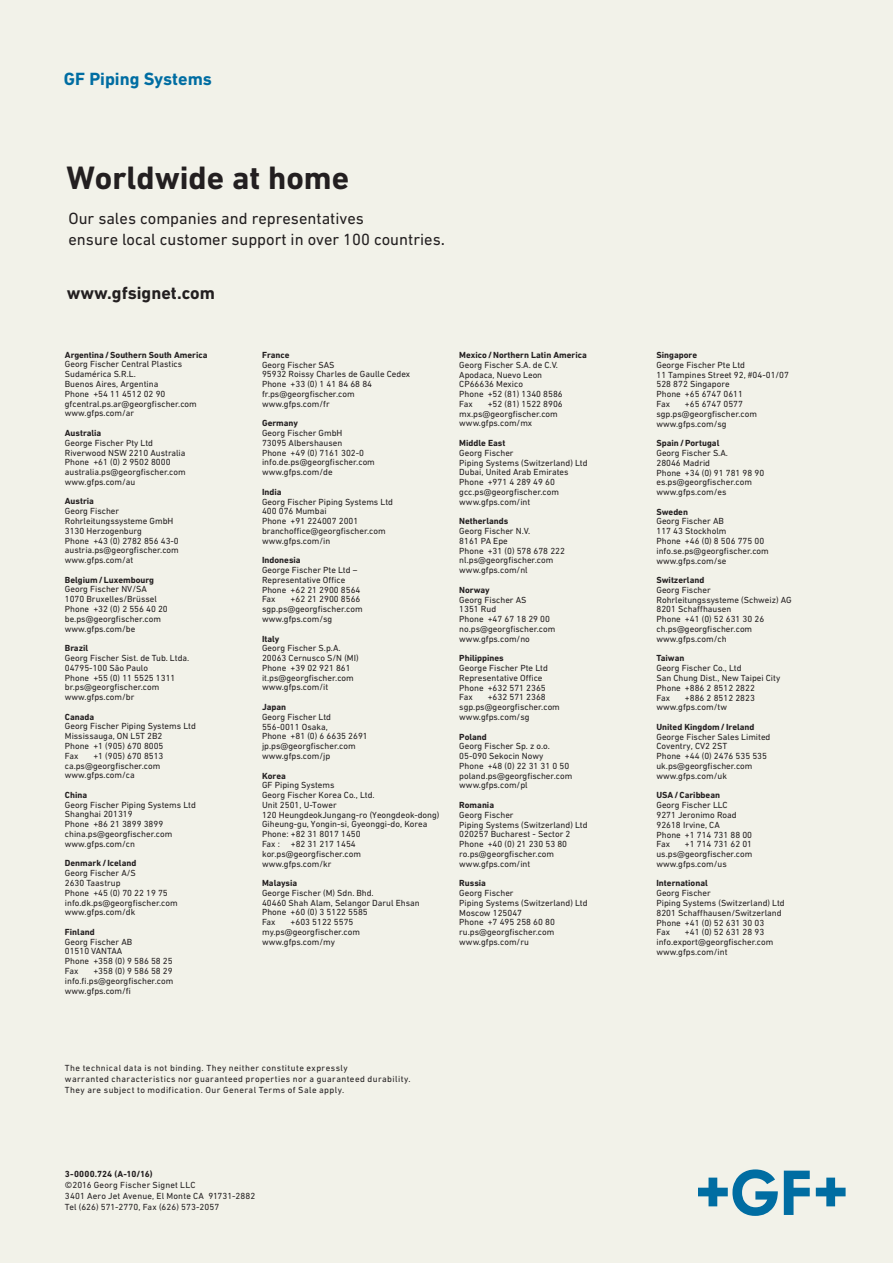
<style>
.page{position:relative;width:893px;height:1263px;background:#f2f2e9}
.page>*{position:absolute;margin:0;border:0;box-sizing:border-box;transform-origin:0 0}
.t1{font:700 33px "DIN Next W1 G";color:#231f20}
.t2{font:700 18px "DIN Next W1 G";color:#231f20}
.t3{font:700 18px "DIN Next W1 G";color:#006da2}
.t4{font:16.5px/21.6px "DIN Next W1 G";color:#231f20}
.t5{font:9px/9.8px "DIN Next W1 G";color:#231f20}
.t6{font:700 9px "DIN Next W1 G";color:#231f20}
.t7{font:9px/10.8px "DIN Next W1 G";letter-spacing:.045em;color:#231f20}
.t8{font:9px/10.8px "DIN Next W1 G";letter-spacing:.02em;color:#231f20}
.t9{font:700 9px "DIN Next W1 G";letter-spacing:.02em;color:#231f20}
.s1{font-size:18px}
</style>
<div class="page">
<svg style="left:698px;top:1169px;width:80px;height:47px"></svg>
<svg style="left:784px;top:1170px;width:26px;height:45px"></svg>
<svg style="left:816px;top:1177px;width:30px;height:29px"></svg>
<h2 class="t3" style="left:64px;top:68px;width:150px">GF Piping Systems</h2>
<h1 class="t1" style="left:66px;top:158px;width:284px">Worldwide at home</h1>
<h3 class="t4" style="left:68px;top:207px;width:378px">Our sales companies and representatives<br>ensure local customer support in over 100 countries<span class="s1">.</span></h3>
<h2 class="t2" style="left:67px;top:282px;width:150px">www.gfsignet.com</h2>
<p class="t6" style="left:65px;top:349px;width:144px">Argentina/Southern South America</p>
<p class="t5" style="left:65px;top:359px;width:133px">Georg Fischer Central Plastics<br>Sudamérica S.R.L.<br>Buenos Aires, Argentina<br>Phone +54 11 4512 02 90 gfcentral.ps.ar@georgfischer.com www.gfps.com/ar</p>
<p class="t6" style="left:65px;top:428px;width:38px">Australia</p>
<p class="t5" style="left:65px;top:438px;width:122px">George Fischer Pty Ltd<br>Riverwood NSW 2210 Australia<br>Phone +61 (0) 2 9502 8000 australia.ps@georgfischer.com www.gfps.com/au</p>
<p class="t6" style="left:65px;top:496px;width:31px">Austria</p>
<p class="t5" style="left:65px;top:506px;width:115px">Georg Fischer<br>Rohrleitungssysteme GmbH<br>3130 Herzogenburg<br>Phone +43 (0) 2782 856 43-0 austria.ps@georgfischer.com www.gfps.com/at</p>
<p class="t6" style="left:65px;top:574px;width:91px">Belgium/Luxembourg</p>
<p class="t5" style="left:65px;top:584px;width:104px">Georg Fischer NV/SA<br>1070 Bruxelles/Brüssel<br>Phone +32 (0) 2 556 40 20 be.ps@georgfischer.com www.gfps.com/be</p>
<p class="t6" style="left:65px;top:643px;width:25px">Brazil</p>
<p class="t5" style="left:65px;top:653px;width:126px">Georg Fischer Sist. de Tub. Ltda.<br>04795-100 São Paulo<br>Phone +55 (0) 11 5525 1311 br.ps@georgfischer.com www.gfps.com/br</p>
<p class="t6" style="left:65px;top:711px;width:31px">Canada</p>
<p class="t5" style="left:65px;top:721px;width:133px">Georg Fischer Piping Systems Ltd<br>Mississauga, ON L5T 2B2<br>Phone +1 (905) 670 8005<br>Fax</p>
<p class="t5" style="left:65px;top:751px;width:100px;text-indent:29px">+1 (905) 670 8513 ca.ps@georgfischer.com www.gfps.com/ca</p>
<p class="t6" style="left:65px;top:789px;width:24px">China</p>
<p class="t5" style="left:65px;top:800px;width:133px">Georg Fischer Piping Systems Ltd<br>Shanghai 201319<br>Phone +86 21 3899 3899 china.ps@georgfischer.com www.gfps.com/cn</p>
<p class="t6" style="left:65px;top:858px;width:73px">Denmark/ Iceland</p>
<p class="t5" style="left:65px;top:868px;width:114px">Georg Fischer A/S<br>2630 Taastrup<br>Phone +45 (0) 70 22 19 75 info.dk.ps@georgfischer.com www.gfps.com/dk</p>
<p class="t6" style="left:65px;top:926px;width:31px">Finland</p>
<p class="t5" style="left:65px;top:937px;width:109px">Georg Fischer AB<br>01510 VANTAA<br>Phone +358 (0) 9 586 58 25<br>Fax</p>
<p class="t5" style="left:65px;top:966px;width:110px;text-align:justify;text-indent:29px">+358 (0) 9 586 58 29 info.fi.ps@georgfischer.com www.gfps.com/fi</p>
<p class="t6" style="left:262px;top:349px;width:29px">France</p>
<p class="t5" style="left:262px;top:360px;width:150px">Georg Fischer SAS<br>95932 Roissy Charles de Gaulle Cedex<br>Phone +33 (0) 1 41 84 68 84 fr.ps@georgfischer.com www.gfps.com/fr</p>
<p class="t6" style="left:262px;top:418px;width:38px">Germany</p>
<p class="t5" style="left:262px;top:428px;width:114px">Georg Fischer GmbH<br>73095 Albershausen<br>Phone +49 (0) 7161 302-0 info.de.ps@georgfischer.com www.gfps.com/de</p>
<p class="t6" style="left:262px;top:486px;width:21px">India</p>
<p class="t5" style="left:262px;top:496px;width:133px">Georg Fischer Piping Systems Ltd<br>400 076 Mumbai<br>Phone +91 224007 2001 branchoffice@georgfischer.com www.gfps.com/in</p>
<p class="t6" style="left:262px;top:555px;width:40px">Indonesia</p>
<p class="t5" style="left:262px;top:565px;width:100px">George Fischer Pte Ltd –<br>Representative Office<br>Phone +62 21 2900 8564<br>Fax</p>
<p class="t5" style="left:262px;top:594px;width:102px;text-indent:29px">+62 21 2900 8566 sgp.ps@georgfischer.com www.gfps.com/sg</p>
<p class="t6" style="left:262px;top:633px;width:19px">Italy</p>
<p class="t5" style="left:262px;top:643px;width:98px">Georg Fischer S.p.A.<br>20063 Cernusco S/N (MI)<br>Phone +39 02 921 861 it.ps@georgfischer.com www.gfps.com/it</p>
<p class="t6" style="left:262px;top:702px;width:26px">Japan</p>
<p class="t5" style="left:262px;top:712px;width:107px">Georg Fischer Ltd<br>556-0011 Osaka,<br>Phone +81 (0) 6 6635 2691 jp.ps@georgfischer.com www.gfps.com/jp</p>
<p class="t6" style="left:262px;top:770px;width:25px">Korea</p>
<p class="t5" style="left:262px;top:780px;width:179px">GF Piping Systems<br>Georg Fischer Korea Co., Ltd.<br>Unit 2501, U-Tower<br>120 HeungdeokJungang-ro (Yeongdeok-dong)<br>Giheung-gu, Yongin-si, Gyeonggi-do, Korea<br>Phone: +82 31 8017 1450<br>Fax : +82 31 217 1454 kor.ps@georgfischer.com<br>www.gfps.com/kr</p>
<p class="t6" style="left:262px;top:878px;width:37px">Malaysia</p>
<p class="t5" style="left:262px;top:888px;width:159px">George Fischer (M) Sdn. Bhd.<br>40460 Shah Alam, Selangor Darul Ehsan<br>Phone +60 (0) 3 5122 5585<br>Fax</p>
<p class="t5" style="left:262px;top:917px;width:99px;text-indent:29px">+603 5122 5575 my.ps@georgfischer.com www.gfps.com/my</p>
<p class="t6" style="left:459px;top:350px;width:129px">Mexico/Northern Latin America</p>
<p class="t5" style="left:459px;top:360px;width:105px">Georg Fischer S.A. de C.V.<br>Apodaca, Nuevo Leon<br>CP66636 Mexico<br>Phone +52 (81) 1340 8586<br>Fax</p>
<p class="t5" style="left:459px;top:399px;width:105px;text-indent:29px">+52 (81) 1522 8906 mx.ps@georgfischer.com www.gfps.com/mx</p>
<p class="t6" style="left:459px;top:438px;width:48px">Middle East</p>
<p class="t5" style="left:459px;top:448px;width:130px">Georg Fischer<br>Piping Systems (Switzerland) Ltd<br>Dubai, United Arab Emirates<br>Phone +971 4 289 49 60 gcc.ps@georgfischer.com www.gfps.com/int</p>
<p class="t6" style="left:459px;top:516px;width:51px">Netherlands</p>
<p class="t5" style="left:459px;top:526px;width:107px">Georg Fischer N.V.<br>8161 PA Epe<br>Phone +31 (0) 578 678 222 nl.ps@georgfischer.com www.gfps.com/nl</p>
<p class="t6" style="left:459px;top:584px;width:32px">Norway</p>
<p class="t5" style="left:459px;top:594px;width:98px">Georg Fischer AS<br>1351 Rud<br>Phone +47 67 18 29 00 no.ps@georgfischer.com www.gfps.com/no</p>
<p class="t6" style="left:459px;top:653px;width:46px">Philippines</p>
<p class="t5" style="left:459px;top:663px;width:90px">George Fischer Pte Ltd<br>Representative Office<br>Phone +632 571 2365<br>Fax</p>
<p class="t5" style="left:459px;top:692px;width:102px;text-indent:29px">+632 571 2368 sgp.ps@georgfischer.com www.gfps.com/sg</p>
<p class="t6" style="left:459px;top:731px;width:29px">Poland</p>
<p class="t5" style="left:459px;top:741px;width:115px">Georg Fischer Sp. z o.o.<br>05-090 Sekocin Nowy<br>Phone +48 (0) 22 31 31 0 50 poland.ps@georgfischer.com www.gfps.com/pl</p>
<p class="t6" style="left:459px;top:800px;width:36px">Romania</p>
<p class="t5" style="left:459px;top:810px;width:130px">Georg Fischer<br>Piping Systems (Switzerland) Ltd<br>020257 Bucharest - Sector 2<br>Phone +40 (0) 21 230 53 80 ro.ps@georgfischer.com www.gfps.com/int</p>
<p class="t6" style="left:459px;top:878px;width:28px">Russia</p>
<p class="t5" style="left:459px;top:888px;width:130px">Georg Fischer<br>Piping Systems (Switzerland) Ltd<br>Moscow 125047<br>Phone +7 495 258 60 80 ru.ps@georgfischer.com www.gfps.com/ru</p>
<p class="t7" style="left:65px;top:1062px;width:347px">The technical data is not binding. They neither constitute expressly<br>warranted characteristics nor guaranteed properties nor a guaranteed durability.<br>They are subject to modification. Our General Terms of Sale apply.</p>
<p class="t9" style="left:65px;top:1169px;width:89px">3-0000.724 (A-10/16)</p>
<p class="t8" style="left:65px;top:1179px;width:192px">©2016 Georg Fischer Signet LLC<br>3401 Aero Jet Avenue, El Monte CA 91731-2882<br>Tel (626) 571-2770, Fax (626) 573-2057</p>
<p class="t6" style="left:656px;top:350px;width:42px">Singapore</p>
<p class="t5" style="left:656px;top:360px;width:134px">George Fischer Pte Ltd<br>11 Tampines Street 92, #04-01/07<br>528 872 Singapore<br>Phone +65 6747 0611<br>Fax</p>
<p class="t5" style="left:656px;top:399px;width:102px;text-indent:29px">+65 6747 0577 sgp.ps@georgfischer.com www.gfps.com/sg</p>
<p class="t6" style="left:656px;top:438px;width:64px">Spain/Portugal</p>
<p class="t5" style="left:656px;top:448px;width:109px">Georg Fischer S.A.<br>28046 Madrid<br>Phone +34 (0) 91 781 98 90 es.ps@georgfischer.com www.gfps.com/es</p>
<p class="t6" style="left:656px;top:506px;width:33px">Sweden</p>
<p class="t5" style="left:656px;top:516px;width:114px">Georg Fischer AB<br>117 43 Stockholm<br>Phone +46 (0) 8 506 775 00 info.se.ps@georgfischer.com www.gfps.com/se</p>
<p class="t6" style="left:656px;top:575px;width:49px">Switzerland</p>
<p class="t5" style="left:656px;top:585px;width:137px">Georg Fischer<br>Rohrleitungssysteme (Schweiz) AG<br>8201 Schaffhausen<br>Phone +41 (0) 52 631 30 26 ch.ps@georgfischer.com www.gfps.com/ch</p>
<p class="t6" style="left:656px;top:653px;width:30px">Taiwan</p>
<p class="t5" style="left:656px;top:663px;width:125px">Georg Fischer Co., Ltd<br>San Chung Dist., New Taipei City<br>Phone +886 2 8512 2822<br>Fax</p>
<p class="t5" style="left:656px;top:692px;width:100px;text-indent:29px">+886 2 8512 2823 www.gfps.com/tw</p>
<p class="t6" style="left:656px;top:721px;width:100px">United Kingdom/ Ireland</p>
<p class="t5" style="left:656px;top:732px;width:115px">George Fischer Sales Limited<br>Coventry, CV2 2ST<br>Phone +44 (0) 2476 535 535 uk.ps@georgfischer.com www.gfps.com/uk</p>
<p class="t6" style="left:656px;top:790px;width:65px">USA/Caribbean</p>
<p class="t5" style="left:656px;top:800px;width:97px">Georg Fischer LLC<br>9271 Jeronimo Road<br>92618 Irvine, CA<br>Phone +1 714 731 88 00<br>Fax</p>
<p class="t5" style="left:656px;top:839px;width:97px;text-align:justify;text-indent:29px">+1 714 731 62 01 us.ps@georgfischer.com www.gfps.com/us</p>
<p class="t6" style="left:656px;top:878px;width:53px">International</p>
<p class="t5" style="left:656px;top:888px;width:130px">Georg Fischer<br>Piping Systems (Switzerland) Ltd<br>8201 Schaffhausen/Switzerland<br>Phone +41 (0) 52 631 30 03<br>Fax</p>
<p class="t5" style="left:656px;top:927px;width:118px;text-indent:29px">+41 (0) 52 631 28 93 info.export@georgfischer.com www.gfps.com/int</p>
</div>
